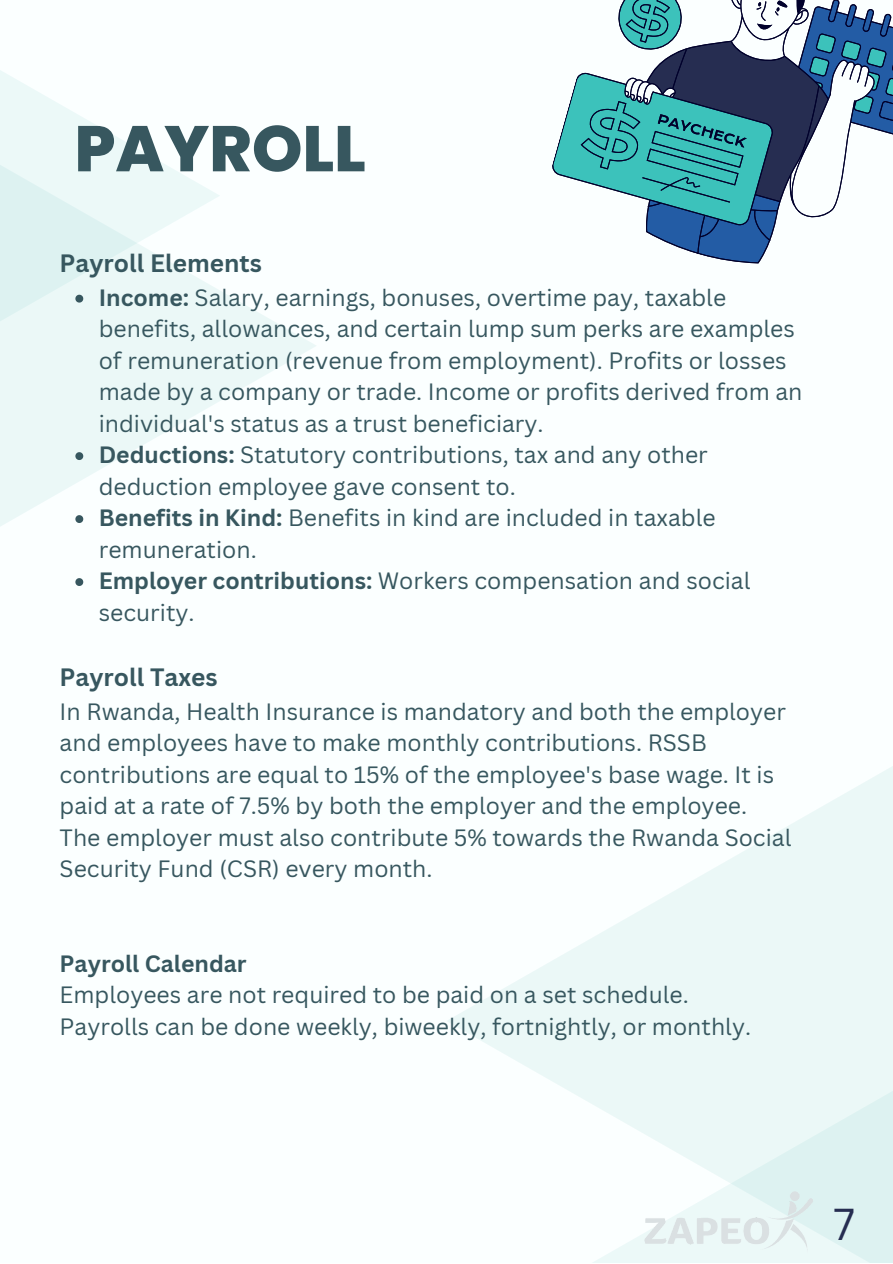
<style>
.page{position:relative;width:893px;height:1264px;background:#fff}
.page>*{position:absolute;margin:0;border:0;box-sizing:border-box;transform-origin:0 0}
.t1{font:800 64.35px "Poppins";color:#37575f}
.t2{font:43.5px "Canva Sans";color:#262d51}
.t3{font:700 24.45px "Canva Sans";color:#37575f}
.t4{font:22.95px/31.5px "Canva Sans";color:#37575f}
.t5{font:700 22.95px "Canva Sans";color:#37575f}
.s1{font-weight:700}
</style>
<div class="page">
<div style="left:0;top:0;width:892px;height:1262px;background:#fbffff"></div>
<svg style="left:0;top:291px;width:316px;height:292px"></svg>
<svg style="left:0;top:70px;width:220px;height:393px;fill:#ebf8f7"></svg>
<div style="left:446px;top:631px;width:446px;height:631px;background:linear-gradient(to bottom,#f9fefe,#f7fdfd)"></div>
<div style="left:587px;top:875px;width:305px;height:387px;background:linear-gradient(to right,#f3fbfb,#e4f5f4)"></div>
<svg style="left:552px;top:0;width:340px;height:264px"></svg>
<img style="left:639px;top:1184px;width:178px;height:72px">
<svg style="left:75px;top:295px;width:8px;height:7px"></svg>
<svg style="left:75px;top:452px;width:8px;height:8px"></svg>
<svg style="left:75px;top:515px;width:8px;height:8px"></svg>
<svg style="left:75px;top:578px;width:8px;height:8px"></svg>
<h1 class="t1" style="left:75px;top:104px;width:293px">PAYROLL</h1>
<p class="t3" style="left:60px;top:246px;width:204px">Payroll Elements</p>
<p class="t4" style="left:99px;top:281px;width:705px"><span class="s1">Income:</span> Salary, earnings, bonuses, overtime pay, taxable benefits, allowances, and certain lump sum perks are examples of remuneration (revenue from employment). Profits or losses made by a company or trade. Income or profits derived from an individual's status as a trust beneficiary.<br><span class="s1">Deductions:</span> Statutory contributions, tax and any other deduction employee gave consent to.<br><span class="s1">Benefits in Kind:</span> Benefits in kind are included in taxable remuneration.<br><span class="s1">Employer contributions:</span> Workers compensation and social security.</p>
<p class="t3" style="left:60px;top:660px;width:159px">Payroll Taxes</p>
<p class="t4" style="left:60px;top:695px;width:733px">In Rwanda, Health Insurance is mandatory and both the employer and employees have to make monthly contributions. RSSB contributions are equal to 15% of the employee's base wage. It is paid at a rate of 7.5% by both the employer and the employee.<br>The employer must also contribute 5% towards the Rwanda Social Security Fund (CSR) every month.</p>
<p class="t5" style="left:60px;top:947px;width:188px">Payroll Calendar</p>
<p class="t4" style="left:60px;top:978px;width:693px">Employees are not required to be paid on a set schedule.<br>Payrolls can be done weekly, biweekly, fortnightly, or monthly.</p>
<h2 class="t2" style="left:833px;top:1193px;width:23px">7</h2>
</div>
